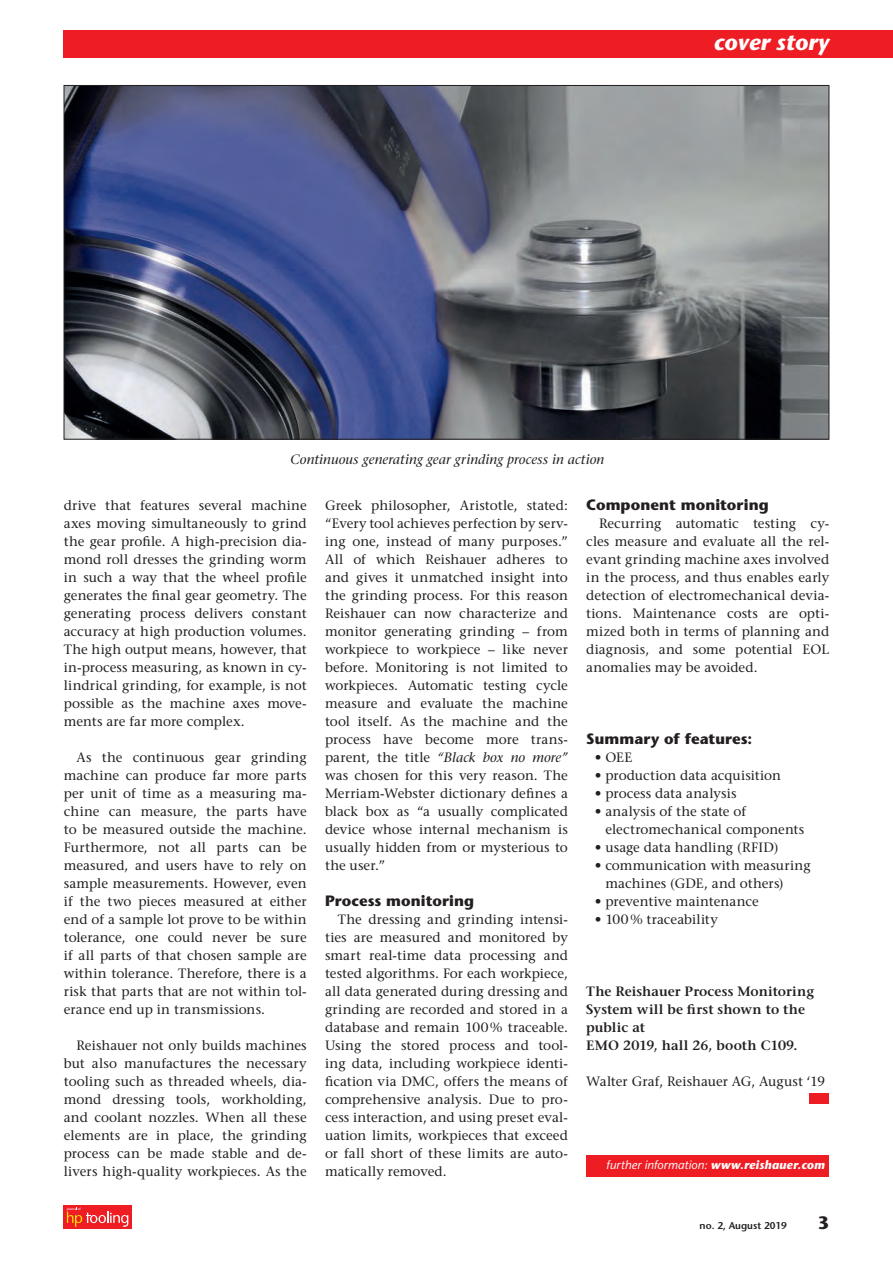
<style>
.page{position:relative;width:893px;height:1263px;background:#fff}
.page>*{position:absolute;margin:0;border:0;box-sizing:border-box;transform-origin:0 0}
.t1{font:italic 700 22.5px "Stone Sans";color:#fff}
.t2{font:700 18px "Stone Sans";color:#231f20}
.t3{font:700 15px "Stone Sans";letter-spacing:.005em;color:#231f20}
.t4{font:13.5px/18px "Stone Serif";letter-spacing:.005em;color:#231f20;text-align:justify}
.t5{font:600 13.5px/18px "Stone Serif";letter-spacing:.005em;color:#231f20}
.t6{font:italic 13.5px "Stone Serif";letter-spacing:.005em;color:#231f20}
.t7{font:italic 12px "Stone Sans";letter-spacing:.01em;color:#fff}
.t8{font:600 9.9px "Stone Sans";color:#231f20}
.s1{font-style:italic}
.s2{font-weight:700}
</style>
<div class="page">
<div style="left:64px;top:1205px;width:68px;height:24px;background:#ee1d23"></div>
<svg style="left:67px;top:1208px;width:61px;height:19px"></svg>
<div style="left:64px;top:30px;width:829px;height:27px;background:#ee1d23"></div>
<div style="left:586px;top:1155px;width:243px;height:21px;background:#ee1d23"></div>
<div style="left:809px;top:1094px;width:20px;height:10px;background:#ee1d23"></div>
<img style="left:66px;top:87px;width:761px;height:350px">
<h1 class="t1" style="left:714px;top:28px;width:117px">cover story</h1>
<p class="t6" style="left:290px;top:451px;width:315px">Continuous generating gear grinding process in action</p>
<p class="t3" style="left:586px;top:495px;width:184px">Component monitoring</p>
<p class="t4" style="left:586px;top:514px;width:244px;text-indent:13px">Recurring automatic testing cy&shy;cles measure and evaluate all the rel&shy;evant grinding machine axes involved in the process, and thus enables early detection of electromechanical devia&shy;tions. Maintenance costs are opti&shy;mized both in terms of planning and diagnosis, and some potential EOL anomalies may be avoided.</p>
<p class="t4" style="left:64px;top:496px;width:244px">drive that features several machine axes moving simultaneously to grind the gear profile. A high-precision dia&shy;mond roll dresses the grinding worm in such a way that the wheel profile generates the final gear geometry. The generating process delivers constant accuracy at high production volumes.<br>The high output means, however, that in-process measuring, as known in cy&shy;lindrical grinding, for example, is not possible as the machine axes move&shy;ments are far more complex.</p>
<p class="t4" style="left:64px;top:748px;width:244px;text-indent:13px">As the continuous gear grinding machine can produce far more parts per unit of time as a measuring ma&shy;chine can measure, the parts have to be measured outside the machine.<br>Furthermore, not all parts can be measured, and users have to rely on sample measurements. However, even if the two pieces measured at either end of a sample lot prove to be within tolerance, one could never be sure if all parts of that chosen sample are within tolerance. Therefore, there is a risk that parts that are not within tol&shy;erance end up in transmissions.</p>
<p class="t4" style="left:64px;top:1036px;width:244px;text-indent:13px">Reishauer not only builds machines but also manufactures the necessary tooling such as threaded wheels, dia&shy;mond dressing tools, workholding, and coolant nozzles. When all these elements are in place, the grinding process can be made stable and de&shy;livers high-quality workpieces. As the</p>
<p class="t4" style="left:325px;top:496px;width:244px">Greek philosopher, Aristotle, stated: “Every tool achieves perfection by serv&shy;ing one, instead of many purposes.” All of which Reishauer adheres to and gives it unmatched insight into the grinding process. For this reason Reishauer can now characterize and monitor generating grinding – from workpiece to workpiece – like never before. Monitoring is not limited to workpieces. Automatic testing cycle measure and evaluate the machine tool itself. As the machine and the process have become more trans&shy;parent, the title <span class="s1">“Black box no more” </span>was chosen for this very reason. The Merriam-Webster dictionary defines a black box as “a usually complicated device whose internal mechanism is usually hidden from or mysterious to the user.”</p>
<p class="t3" style="left:325px;top:891px;width:151px">Process monitoring</p>
<p class="t4" style="left:325px;top:910px;width:244px;text-indent:13px">The dressing and grinding intensi&shy;ties are measured and monitored by smart real-time data processing and tested algorithms. For each workpiece, all data generated during dressing and grinding are recorded and stored in a database and remain 100% traceable.<br>Using the stored process and tool&shy;ing data, including workpiece identi&shy;fication via DMC, offers the means of comprehensive analysis. Due to pro&shy;cess interaction, and using preset eval&shy;uation limits, workpieces that exceed or fall short of these limits are auto&shy;matically removed.</p>
<p class="t3" style="left:586px;top:729px;width:168px">Summary of features:</p>
<p class="t4" style="left:595px;top:748px;width:39px">• OEE</p>
<p class="t4" style="left:595px;top:766px;width:188px">• production data acquisition</p>
<p class="t4" style="left:595px;top:784px;width:143px">• process data analysis</p>
<p class="t4" style="left:605px;top:802px;width:200px;text-indent:-11px">• analysis of the state of electromechanical components</p>
<p class="t4" style="left:595px;top:838px;width:185px">• usage data handling (RFID)</p>
<p class="t4" style="left:605px;top:856px;width:207px;text-indent:-11px">• communication with measuring machines (GDE, and others)</p>
<p class="t4" style="left:595px;top:892px;width:166px">• preventive maintenance</p>
<p class="t4" style="left:595px;top:910px;width:125px">• 100% traceability</p>
<p class="t5" style="left:586px;top:982px;width:229px">The Reishauer Process Monitoring<br>System will be first shown to the public at<br>EMO 2019, hall 26, booth C109.</p>
<p class="t4" style="left:586px;top:1072px;width:240px">Walter Graf, Reishauer AG, August ‘19</p>
<p class="t7" style="left:606px;top:1157px;width:220px">further information: <span class="s2">www.reishauer.com</span></p>
<p class="t8" style="left:700px;top:1219px;width:89px">no. 2, August 2019</p>
<h2 class="t2" style="left:818px;top:1211px;width:13px">3</h2>
</div>
